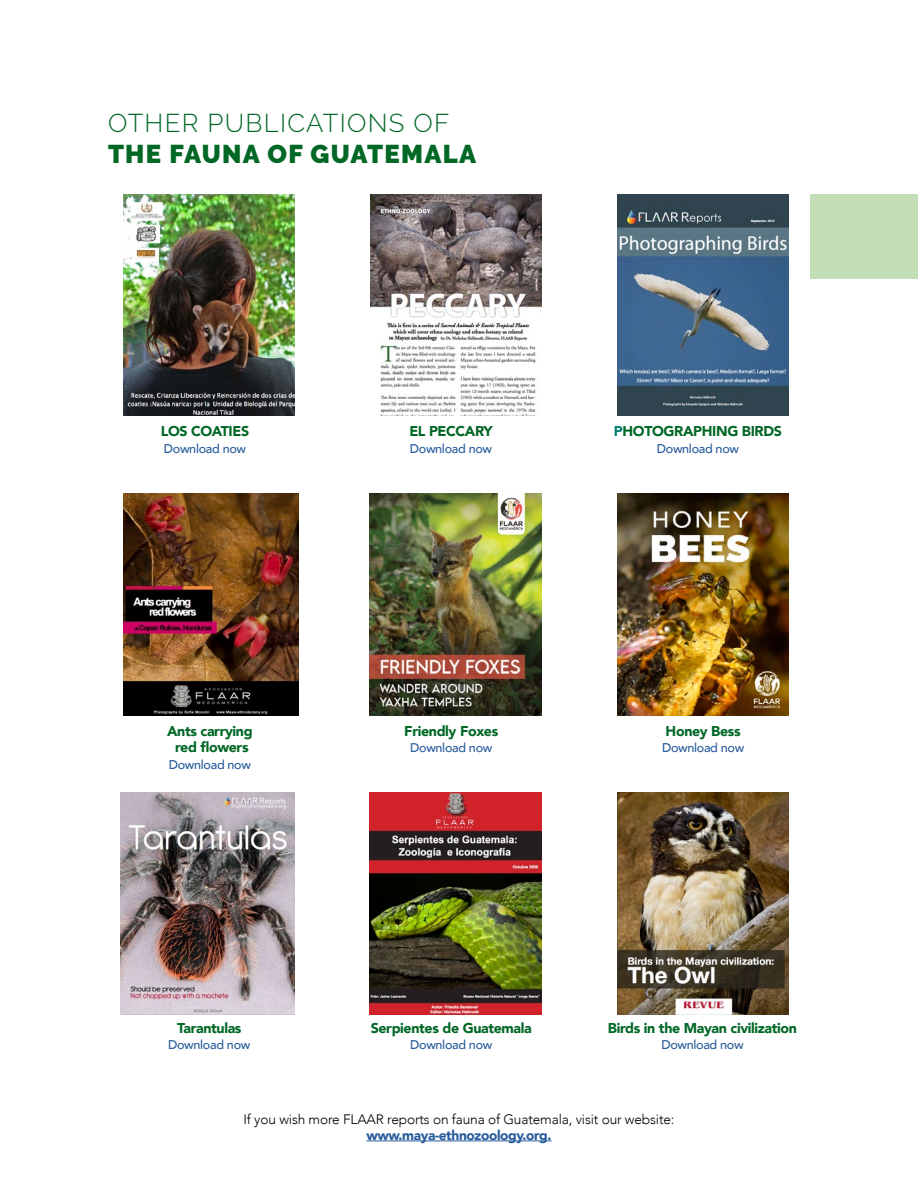
<style>
.page{position:relative;width:918px;height:1188px;background:#fff}
.page>*{position:absolute;margin:0;border:0;box-sizing:border-box;transform-origin:0 0}
.t1{font:300 25.65px "Raleway";letter-spacing:.05em;color:#006725}
.t2{font:900 25.65px "Raleway";letter-spacing:.05em;color:#006725}
.t3{font:900 14.25px/16.5px "Avenir";letter-spacing:-.025em;color:#006725;text-align:center}
.t4{font:300 13.65px "Avenir";letter-spacing:-.01em;color:#000}
.t5{font:900 13.65px "Avenir";letter-spacing:-.025em;color:#275b9b}
.t6{font:500 12.6px "Avenir";letter-spacing:-.025em;color:#275b9b}
.s1{color:#007d70}
</style>
<div class="page">
<div style="left:810px;top:194px;width:108px;height:84px;background:#c2deb7"></div>
<hr style="left:366px;top:1141px;width:186px;height:1px;background:#275b9b">
<img style="left:371px;top:194px;width:171px;height:222px">
<img style="left:618px;top:194px;width:171px;height:222px">
<img style="left:124px;top:494px;width:174px;height:221px">
<img style="left:618px;top:494px;width:171px;height:221px">
<img style="left:120px;top:793px;width:175px;height:221px">
<img style="left:370px;top:793px;width:172px;height:221px">
<img style="left:618px;top:793px;width:171px;height:221px">
<img style="left:124px;top:194px;width:171px;height:222px">
<img style="left:370px;top:494px;width:172px;height:221px">
<h1 class="t1" style="left:108px;top:108px;width:343px">OTHER PUBLICATIONS OF</h1>
<h1 class="t2" style="left:108px;top:139px;width:370px">THE FAUNA OF GUATEMALA</h1>
<p class="t3" style="left:161px;top:423px;width:90px">LOS COATIES</p>
<p class="t6" style="left:164px;top:438px;width:84px">Download now</p>
<p class="t3" style="left:409px;top:423px;width:85px">EL PECCARY</p>
<p class="t6" style="left:410px;top:438px;width:84px">Download now</p>
<p class="t3" style="left:614px;top:423px;width:170px"><span class="s1">P</span>HOTOGRAPHING BIRDS</p>
<p class="t6" style="left:657px;top:438px;width:84px">Download now</p>
<p class="t3" style="left:167px;top:722px;width:87px">Ants carrying red flowers</p>
<p class="t6" style="left:169px;top:754px;width:84px">Download now</p>
<p class="t3" style="left:177px;top:1019px;width:66px">Tarantulas</p>
<p class="t6" style="left:168px;top:1034px;width:84px">Download now</p>
<p class="t3" style="left:404px;top:722px;width:95px">Friendly Foxes</p>
<p class="t6" style="left:410px;top:737px;width:84px">Download now</p>
<p class="t3" style="left:666px;top:722px;width:77px">Honey Bess</p>
<p class="t6" style="left:662px;top:737px;width:84px">Download now</p>
<p class="t3" style="left:371px;top:1019px;width:163px">Serpientes de Guatemala</p>
<p class="t6" style="left:410px;top:1034px;width:84px">Download now</p>
<p class="t3" style="left:608px;top:1019px;width:191px">Birds in the Mayan civilization</p>
<p class="t6" style="left:661px;top:1034px;width:84px">Download now</p>
<p class="t4" style="left:244px;top:1111px;width:432px">If you wish more FLAAR reports on fauna of Guatemala, visit our website:</p>
<p class="t5" style="left:366px;top:1123px;width:187px">www.maya-ethnozoology.org.</p>
</div>
